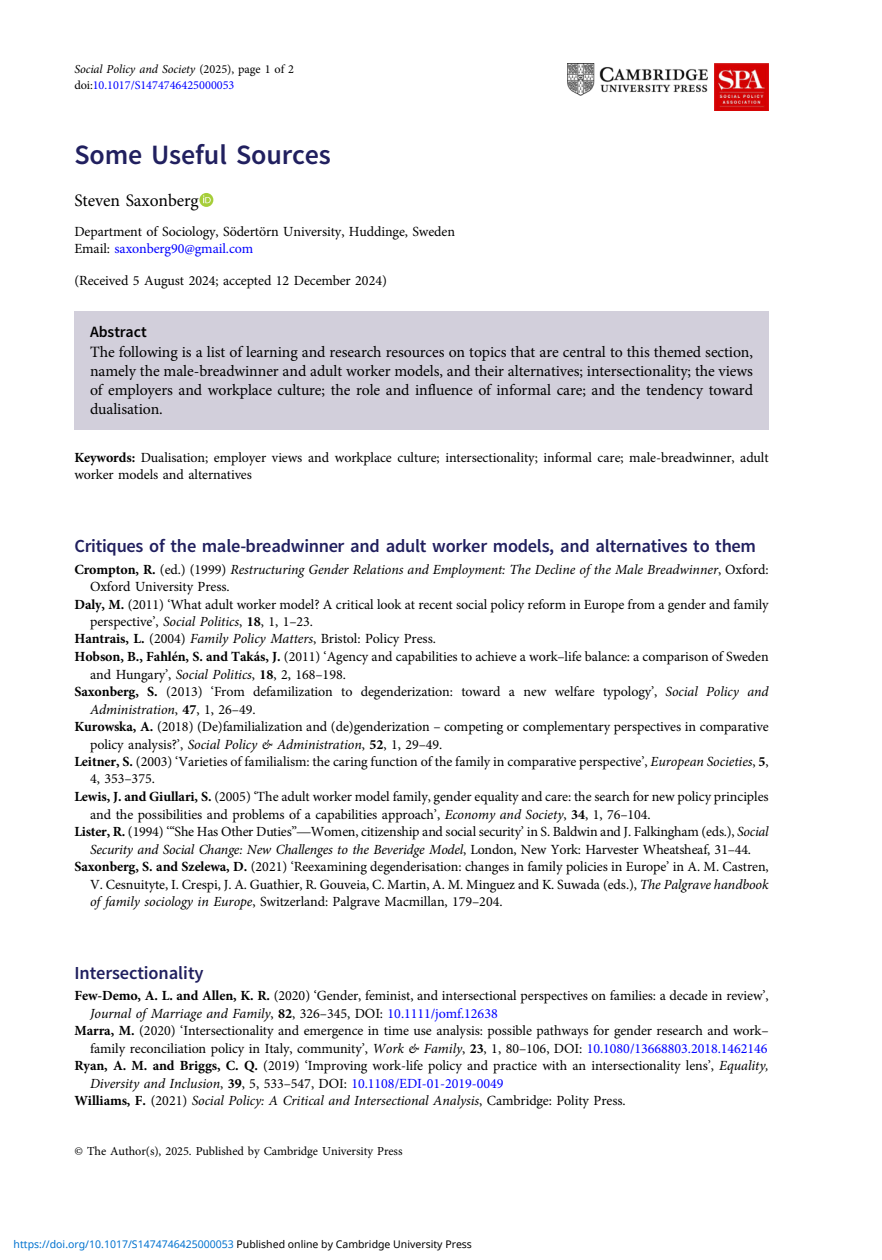
<style>
.page{position:relative;width:882px;height:1260px;background:#fff}
.page>*{position:absolute;margin:0;border:0;box-sizing:border-box;transform-origin:0 0}
.t1{font:28px "Adv OT031 da 8 bf";color:#21205f}
.t2{font:18.38px "Adv OT031 da 8 bf";letter-spacing:-.01em;color:#21205f}
.t3{font:17.5px "Adv OT1 ef 757 c 0";color:#000}
.t4{font:15.75px/19.2px "Adv OT1 ef 757 c 0";color:#000;text-align:justify}
.t5{font:15.75px "Adv OT031 da 8 bf";color:#000}
.t6{font:14px/17.5px "Adv OT1 ef 757 c 0";color:#000}
.t7{font:14px "Adv OT7 d 6 df 7 ab.I";color:#000}
.t8{font:14px "Adv OT1 ef 757 c 0";color:#00f}
.t9{font:12.25px "Adv OT1 ef 757 c 0";color:#000}
.t10{font:12.25px "Adv OT7 d 6 df 7 ab.I";color:#000}
.t11{font:12.25px "Adv OT1 ef 757 c 0";color:#00f}
.t12{font:10.5px "Noto Sans";color:#0172cf}
.s1{font-family:"Adv OT1 ef 757 c 0"}
.s2{color:#000}
.s3{color:#00f}
.s4{font-family:"Adv O Tb 65 e 897 d.B"}
.s5{font-style:inherit}
.s6{font-family:"Adv OT7 d 6 df 7 ab.I"}
.s7{font-family:"Adv OT8608 a 8 d 1"}
.s8{font-family:"Adv OT1 ef 757 c 0";color:#00f}
.s9{font-family:"Adv OT7 d 6 df 7 ab.I";color:#000}
.s10{font-family:"Adv O Tb 65 e 897 d.B";color:#000}
</style>
<div class="page">
<div style="left:199px;top:193px;width:14px;height:14px;background:#a6ce39;border-radius:50%"></div>
<svg style="left:203px;top:195px;width:8px;height:8px"></svg>
<div style="left:74px;top:311px;width:695px;height:119px;background:#d2cfdb"></div>
<img style="left:567px;top:64px;width:140px;height:31px">
<img style="left:715px;top:64px;width:54px;height:46px">
<p class="t10" style="left:74px;top:64px;width:221px">Social Policy and Society <span class="s1">(2025), page 1 of 2</span></p>
<p class="t11" style="left:74px;top:80px;width:162px"><span class="s2">doi:</span>10.1017/S1474746425000053</p>
<h1 class="t1" style="left:74px;top:138px;width:258px">Some Useful Sources</h1>
<p class="t3" style="left:74px;top:194px;width:126px">Steven Saxonberg</p>
<p class="t6" style="left:74px;top:224px;width:382px">Department of Sociology, Södertörn University, Huddinge, Sweden<br>Email: <span class="s3">saxonberg90@gmail.com</span></p>
<p class="t6" style="left:74px;top:273px;width:314px">(Received 5 August 2024; accepted 12 December 2024)</p>
<p class="t5" style="left:90px;top:323px;width:58px">Abstract</p>
<p class="t4" style="left:90px;top:343px;width:664px">The following is a list of learning and research resources on topics that are central to this themed section, namely the male-breadwinner and adult worker models, and their alternatives; intersectionality; the views of employers and workplace culture; the role and influence of informal care; and the tendency toward dualisation.</p>
<p class="t6" style="left:74px;top:450px;width:696px"><span class="s4">Keywords:</span> Dualisation; employer views and workplace culture; intersectionality; informal care; male-breadwinner, adult worker models and alternatives</p>
<h2 class="t2" style="left:74px;top:535px;width:683px">Critiques of the male-breadwinner and adult worker models, and alternatives to them</h2>
<p class="t7" style="left:74px;top:564px;width:696px"><span class="s4">Crompton, R.</span> <span class="s1">(ed.) (1999)</span> Restructuring Gender Relations and Employment: The Decline of the Male Breadwinner<span class="s1">, Oxford:</span></p>
<p class="t6" style="left:90px;top:579px;width:141px">Oxford University Press.</p>
<p class="t6" style="left:74px;top:597px;width:696px"><span class="s4">Daly, M.</span> (2011) <span class="s5">‘</span>What adult worker model? A critical look at recent social policy reform in Europe from a gender and family</p>
<p class="t6" style="left:90px;top:614px;width:224px">perspective<span class="s5">’</span>, <span class="s6">Social Politics</span>, <span class="s4">18</span>, 1, 1<span class="s5">–</span>23.</p>
<p class="t6" style="left:74px;top:632px;width:363px"><span class="s4">Hantrais, L.</span> (2004) <span class="s6">Family Policy Matters</span>, Bristol: Policy Press.</p>
<p class="t6" style="left:74px;top:649px;width:696px"><span class="s4">Hobson, B., Fahlén, S. and Takás, J.</span> (2011) <span class="s5">‘</span>Agency and capabilities to achieve a work<span class="s5">–</span>life balance: a comparison of Sweden</p>
<p class="t6" style="left:90px;top:667px;width:257px">and Hungary<span class="s5">’</span>, <span class="s6">Social Politics</span>, <span class="s4">18</span>, 2, 168<span class="s5">–</span>198.</p>
<p class="t6" style="left:74px;top:684px;width:696px"><span class="s4">Saxonberg, S.</span> (2013) <span class="s5">‘</span>From defamilization to degenderization: toward a new welfare typology<span class="s5">’</span>, <span class="s6">Social Policy and</span></p>
<p class="t7" style="left:90px;top:704px;width:167px">Administration<span class="s1">,</span> <span class="s4">47</span><span class="s1">, 1, 26</span><span class="s1">–</span><span class="s1">49.</span></p>
<p class="t6" style="left:74px;top:719px;width:696px"><span class="s4">Kurowska, A.</span> (2018) (De)familialization and (de)genderization <span class="s5">–</span> competing or complementary perspectives in comparative</p>
<p class="t7" style="left:90px;top:739px;width:354px"><span class="s1">policy analysis?</span><span class="s1">’</span><span class="s1">,</span> Social Policy &amp; Administration<span class="s1">,</span> <span class="s4">52</span><span class="s1">, 1, 29</span><span class="s1">–</span><span class="s1">49.</span></p>
<p class="t6" style="left:74px;top:754px;width:696px"><span class="s4">Leitner, S.</span> (2003) <span class="s5">‘</span>Varieties of familialism: the caring function of the family in comparative perspective<span class="s5">’</span>, <span class="s6">European Societies</span>, <span class="s4">5</span>,</p>
<p class="t6" style="left:90px;top:772px;width:66px">4, 353<span class="s5">–</span>375.</p>
<p class="t6" style="left:74px;top:789px;width:696px"><span class="s4">Lewis, J. and Giullari, S.</span> (2005) <span class="s5">‘</span>The adult worker model family, gender equality and care: the search for new policy principles</p>
<p class="t6" style="left:90px;top:807px;width:562px">and the possibilities and problems of a capabilities approach<span class="s5">’</span>, <span class="s6">Economy and Society</span>, <span class="s4">34</span>, 1, 76<span class="s5">–</span>104.</p>
<p class="t6" style="left:74px;top:824px;width:696px"><span class="s4">Lister, R.</span> (1994) <span class="s5">‘“</span>She Has Other Duties<span class="s5">”</span><span class="s7">—</span>Women, citizenship and social security<span class="s5">’</span> in S. Baldwin and J. Falkingham (eds.), <span class="s6">Social</span></p>
<p class="t7" style="left:90px;top:844px;width:662px">Security and Social Change: New Challenges to the Beveridge Model<span class="s1">, London, New York: Harvester Wheatsheaf, 31</span><span class="s1">–</span><span class="s1">44.</span></p>
<p class="t6" style="left:90px;top:859px;width:680px;text-align:justify;text-indent:-16px"><span class="s4">Saxonberg, S. and Szelewa, D.</span> (2021) <span class="s5">‘</span>Reexamining degenderisation: changes in family policies in Europe<span class="s5">’</span> in A. M. Castren, V. Cesnuityte, I. Crespi, J. A. Guathier, R. Gouveia, C. Martin, A. M. Minguez and K. Suwada (eds.), <span class="s6">The Palgrave handbook of family sociology in Europe</span>, Switzerland: Palgrave Macmillan, 179<span class="s5">–</span>204.</p>
<h2 class="t2" style="left:74px;top:961px;width:131px">Intersectionality</h2>
<p class="t6" style="left:74px;top:988px;width:696px"><span class="s4">Few-Demo, A. L. and Allen, K. R.</span> (2020) <span class="s5">‘</span>Gender, feminist, and intersectional perspectives on families: a decade in review<span class="s5">’</span>,</p>
<p class="t7" style="left:90px;top:1008px;width:409px">Journal of Marriage and Family<span class="s1">,</span> <span class="s4">82</span><span class="s1">, 326</span><span class="s1">–</span><span class="s1">345, DOI:</span> <span class="s8">10.1111/jomf.12638</span></p>
<p class="t6" style="left:74px;top:1023px;width:696px"><span class="s4">Marra, M.</span> (2020) <span class="s5">‘</span>Intersectionality and emergence in time use analysis: possible pathways for gender research and work<span class="s5">–</span></p>
<p class="t6" style="left:90px;top:1041px;width:679px">family reconciliation policy in Italy, community<span class="s5">’</span>, <span class="s6">Work &amp; Family</span>, <span class="s4">23</span>, 1, 80<span class="s5">–</span>106, DOI: <span class="s3">10.1080/13668803.2018.1462146</span></p>
<p class="t6" style="left:74px;top:1058px;width:696px"><span class="s4">Ryan, A. M. and Briggs, C. Q.</span> (2019) <span class="s5">‘</span>Improving work-life policy and practice with an intersectionality lens<span class="s5">’</span>, <span class="s6">Equality,</span></p>
<p class="t8" style="left:90px;top:1078px;width:415px"><span class="s9">Diversity and Inclusion</span><span class="s2">,</span> <span class="s10">39</span><span class="s2">, 5, 533</span><span class="s2">–</span><span class="s2">547, DOI:</span> 10.1108/EDI-01-2019-0049</p>
<p class="t7" style="left:74px;top:1095px;width:553px"><span class="s4">Williams, F.</span> <span class="s1">(2021)</span> Social Policy: A Critical and Intersectional Analysis<span class="s1">, Cambridge: Polity Press.</span></p>
<p class="t9" style="left:74px;top:1146px;width:330px">© The Author(s), 2025. Published by Cambridge University Press</p>
<p class="t12" style="left:14px;top:1236px;width:460px">https://doi.org/10.1017/S1474746425000053 <span class="s2">Published online by Cambridge University Press</span></p>
</div>
